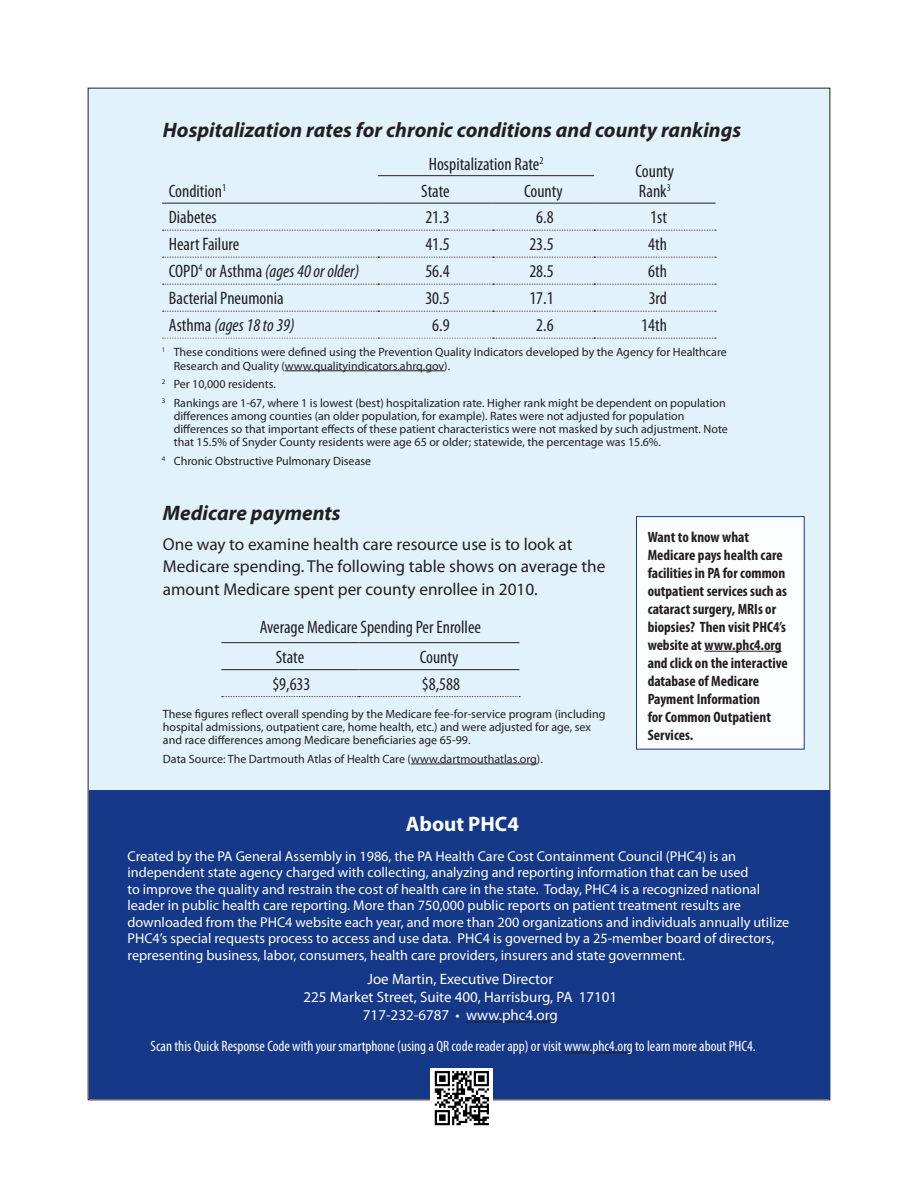
<style>
.page{position:relative;width:918px;height:1188px;background:#fff}
.page>*{position:absolute;margin:0;border:0;box-sizing:border-box;transform-origin:0 0}
.Subhead{font:italic 700 21px "Myriad Pro";color:#231f20}
.Pa1{font:700 21px "Myriad Pro";color:#fff}
.Table_Text{font:condensed 18px "Myriad Pro";color:#231f20}
.Table_Text-2{font:italic condensed 18px "Myriad Pro";color:#231f20}
.Text{font:17.25px/22.5px "Myriad Pro";color:#231f20}
.t1{font:700 condensed 15px/18px "Myriad Pro";color:#231f20}
.t2{font:condensed 15px "Myriad Pro";color:#fff}
.t3{font:15px "Myriad Pro";color:#fff}
.Pa5{font:14.25px/16.5px "Myriad Pro";color:#fff}
.Footnote{font:12px/13.2px "Myriad Pro";color:#231f20}
.s1{font-style:normal}
</style>
<div class="page">
<div style="left:88px;top:88px;width:742px;height:1012px;background:#e1f2fb"></div>
<div style="left:89px;top:791px;width:740px;height:308px;background:#153889"></div>
<hr style="left:411px;top:764px;width:126px;height:1px;background:#231f20">
<hr style="left:221px;top:642px;width:138px;height:1px;background:#231f20">
<hr style="left:359px;top:642px;width:160px;height:1px;background:#231f20">
<hr style="left:221px;top:669px;width:138px;height:1px;background:#231f20">
<hr style="left:359px;top:669px;width:160px;height:1px;background:#231f20">
<svg style="left:222px;top:696px;width:298px;height:1px"></svg>
<hr style="left:378px;top:175px;width:115px;height:1px;background:#231f20">
<hr style="left:493px;top:175px;width:101px;height:1px;background:#231f20">
<hr style="left:162px;top:203px;width:216px;height:1px;background:#231f20">
<hr style="left:378px;top:203px;width:115px;height:1px;background:#231f20">
<hr style="left:493px;top:203px;width:101px;height:1px;background:#231f20">
<hr style="left:594px;top:203px;width:122px;height:1px;background:#231f20">
<svg style="left:162px;top:230px;width:554px;height:1px"></svg>
<svg style="left:162px;top:257px;width:554px;height:1px"></svg>
<svg style="left:162px;top:284px;width:554px;height:1px"></svg>
<svg style="left:162px;top:311px;width:554px;height:1px"></svg>
<svg style="left:162px;top:338px;width:554px;height:1px"></svg>
<div style="left:636px;top:517px;width:168px;height:232px;background:#fbfdfe"></div>
<hr style="left:704px;top:651px;width:78px;height:1px;background:#231f20">
<div style="left:636px;top:516px;width:169px;height:234px;border:1px solid #153889"></div>
<hr style="left:285px;top:371px;width:159px;height:1px;background:#231f20">
<hr style="left:466px;top:1022px;width:92px;height:1px;background:#231f20">
<hr style="left:564px;top:1052px;width:69px;height:1px;background:#231f20">
<img style="left:431px;top:1068px;width:61px;height:58px">
<p class="Subhead" style="left:163px;top:116px;width:580px">Hospitalization rates for chronic conditions and county rankings</p>
<p class="Table_Text" style="left:429px;top:153px;width:116px">Hospitalization Rate<sup>2</sup></p>
<p class="Table_Text" style="left:636px;top:161px;width:40px">County</p>
<p class="Table_Text" style="left:639px;top:180px;width:33px">Rank<sup>3</sup></p>
<p class="Table_Text" style="left:169px;top:180px;width:59px">Condition<sup>1</sup></p>
<p class="Table_Text" style="left:421px;top:180px;width:30px">State</p>
<p class="Table_Text" style="left:524px;top:180px;width:40px">County</p>
<p class="Table_Text" style="left:169px;top:206px;width:49px">Diabetes</p>
<p class="Table_Text" style="left:425px;top:206px;width:26px">21.3</p>
<p class="Table_Text" style="left:536px;top:207px;width:19px">6.8</p>
<p class="Table_Text" style="left:650px;top:207px;width:18px">1st</p>
<p class="Table_Text" style="left:169px;top:233px;width:72px">Heart Failure</p>
<p class="Table_Text" style="left:425px;top:233px;width:26px">41.5</p>
<p class="Table_Text" style="left:529px;top:234px;width:26px">23.5</p>
<p class="Table_Text" style="left:648px;top:234px;width:20px">4th</p>
<p class="Table_Text-2" style="left:169px;top:260px;width:192px"><span class="s1">COPD</span><sup>4</sup> <span class="s1">or Asthma</span> (ages 40 or older)</p>
<p class="Table_Text" style="left:425px;top:260px;width:26px">56.4</p>
<p class="Table_Text" style="left:529px;top:261px;width:26px">28.5</p>
<p class="Table_Text" style="left:648px;top:261px;width:20px">6th</p>
<p class="Table_Text" style="left:169px;top:287px;width:116px">Bacterial Pneumonia</p>
<p class="Table_Text" style="left:425px;top:287px;width:26px">30.5</p>
<p class="Table_Text" style="left:529px;top:288px;width:26px">17.1</p>
<p class="Table_Text" style="left:649px;top:288px;width:20px">3rd</p>
<p class="Table_Text-2" style="left:169px;top:314px;width:127px"><span class="s1">Asthma</span> (ages 18 to 39)</p>
<p class="Table_Text" style="left:432px;top:314px;width:19px">6.9</p>
<p class="Table_Text" style="left:536px;top:315px;width:19px">2.6</p>
<p class="Table_Text" style="left:641px;top:315px;width:27px">14th</p>
<p class="Footnote" style="left:174px;top:346px;width:555px;text-indent:-12px"><sup>1</sup> These conditions were defined using the Prevention Quality Indicators developed by the Agency for Healthcare<br>Research and Quality (www.qualityindicators.ahrq.gov).</p>
<p class="Footnote" style="left:162px;top:377px;width:116px"><sup>2</sup> Per 10,000 residents.</p>
<p class="Footnote" style="left:174px;top:396px;width:556px;text-indent:-12px"><sup>3</sup> Rankings are 1-67, where 1 is lowest (best) hospitalization rate. Higher rank might be dependent on population differences among counties (an older population, for example). Rates were not adjusted for population differences so that important effects of these patient characteristics were not masked by such adjustment. Note that 15.5% of Snyder County residents were age 65 or older; statewide, the percentage was 15.6%.</p>
<p class="Footnote" style="left:162px;top:454px;width:211px"><sup>4</sup> Chronic Obstructive Pulmonary Disease</p>
<p class="Subhead" style="left:163px;top:500px;width:179px">Medicare payments</p>
<p class="Text" style="left:163px;top:532px;width:444px">One way to examine health care resource use is to look at<br>Medicare spending. The following table shows on average the amount Medicare spent per county enrollee in 2010.</p>
<p class="Table_Text" style="left:260px;top:616px;width:223px">Average Medicare Spending Per Enrollee</p>
<p class="Table_Text" style="left:276px;top:646px;width:30px">State</p>
<p class="Table_Text" style="left:420px;top:646px;width:40px">County</p>
<p class="Table_Text" style="left:272px;top:673px;width:40px">$9,633</p>
<p class="Table_Text" style="left:422px;top:673px;width:40px">$8,588</p>
<p class="Footnote" style="left:163px;top:707px;width:444px">These figures reflect overall spending by the Medicare fee-for-service program (including hospital admissions, outpatient care, home health, etc.) and were adjusted for age, sex and race differences among Medicare beneficiaries age 65-99.</p>
<p class="Footnote" style="left:163px;top:752px;width:381px">Data Source: The Dartmouth Atlas of Health Care (www.dartmouthatlas.org).</p>
<p class="t1" style="left:648px;top:527px;width:142px">Want to know what<br>Medicare pays health care facilities in PA for common outpatient services such as cataract surgery, MRIs or biopsies? Then visit PHC4’s website at www.phc4.org and click on the interactive database of Medicare<br>Payment Information<br>for Common Outpatient<br>Services.</p>
<p class="Pa1" style="left:406px;top:810px;width:115px">About PHC4</p>
<p class="Pa5" style="left:128px;top:847px;width:663px">Created by the PA General Assembly in 1986, the PA Health Care Cost Containment Council (PHC4) is an independent state agency charged with collecting, analyzing and reporting information that can be used<br>to improve the quality and restrain the cost of health care in the state. Today, PHC4 is a recognized national leader in public health care reporting. More than 750,000 public reports on patient treatment results are downloaded from the PHC4 website each year, and more than 200 organizations and individuals annually utilize PHC4’s special requests process to access and use data. PHC4 is governed by a 25-member board of directors, representing business, labor, consumers, health care providers, insurers and state government.</p>
<p class="t3" style="left:368px;top:970px;width:187px">Joe Martin, Executive Director</p>
<p class="t3" style="left:303px;top:988px;width:315px">225 Market Street, Suite 400, Harrisburg, PA 17101</p>
<p class="t3" style="left:363px;top:1006px;width:196px">717-232-6787 • www.phc4.org</p>
<p class="t2" style="left:151px;top:1037px;width:607px">Scan this Quick Response Code with your smartphone (using a QR code reader app) or visit www.phc4.org to learn more about PHC4.</p>
</div>
